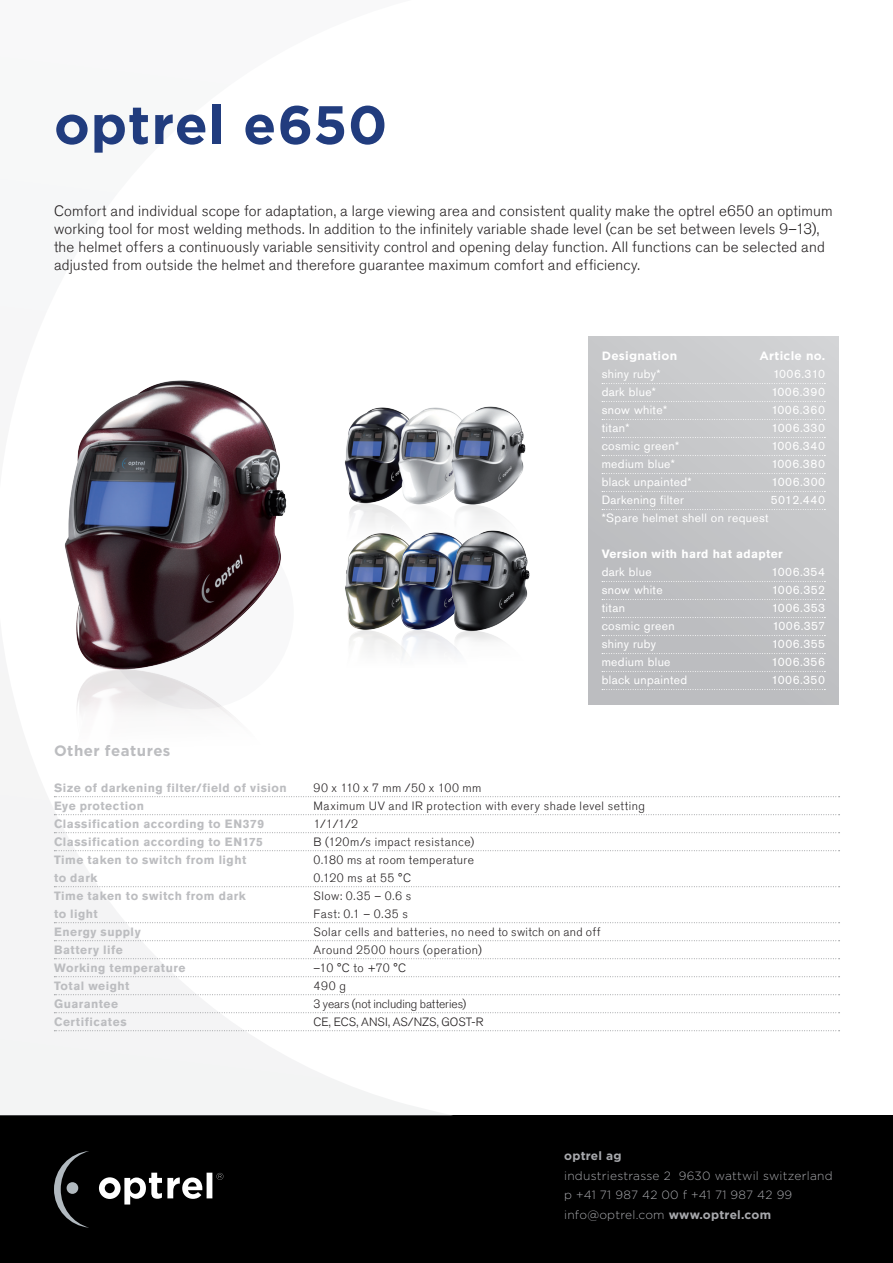
<style>
.page{position:relative;width:893px;height:1263px;background:#fff}
.page>*{position:absolute;margin:0;border:0;box-sizing:border-box;transform-origin:0 0}
.B_Haupttitel{font:700 54px "Gotham";letter-spacing:.015em;color:#213c7e}
.B_Lauftext{font:300 15px/18px "Akzidenz Grotesk Std";letter-spacing:.015em;color:#231f20}
.B_Zwischentitel{font:700 15px "Gotham";letter-spacing:.03em;color:#bcbdc0}
.t1{font:12px "Akzidenz Grotesk Std";letter-spacing:.03em;color:#fff}
.B_Tabelle_Eigenschaf{font:300 12px "Akzidenz Grotesk Std";letter-spacing:.04em;color:#231f20}
.B_Tabelle_Eigenschaf-2{font:700 12px "Akzidenz Grotesk Std";letter-spacing:.04em;color:#bcbdc0}
.t2{font:300 12px "Gotham";letter-spacing:.02em;color:#a8a9ad}
.t3{font:700 12px/18px "Akzidenz Grotesk Std";letter-spacing:.03em;color:#fff}
.B_Tabelle_Eigenschaf-3{font:300 12px "Akzidenz Grotesk Std";letter-spacing:-.005em;color:#231f20}
.B_Tabelle_Eigenschaf-4{font:300 12px "Akzidenz Grotesk Std";color:#231f20}
.t4{font:700 12px "Gotham";letter-spacing:.02em;color:#fff}
.t5{font:700 12px "Gotham";letter-spacing:.02em;color:#a8a9ad}
.s1{font-weight:400}
.s2{font-weight:700}
</style>
<div class="page">
<img style="left:454px;top:406px;width:72px;height:118px">
<img style="left:454px;top:530px;width:76px;height:124px">
<div style="left:0;top:1115px;width:893px;height:148px;background:#000"></div>
<svg style="left:0;top:407px;width:454px;height:708px"></svg>
<svg style="left:99px;top:1173px;width:124px;height:31px"></svg>
<svg style="left:54px;top:1151px;width:35px;height:76px"></svg>
<div style="left:67px;top:1182px;width:11px;height:12px;background:#b1b9bf;border-radius:50%"></div>
<svg style="left:54px;top:796px;width:786px;height:1px"></svg>
<svg style="left:54px;top:814px;width:786px;height:1px"></svg>
<svg style="left:54px;top:832px;width:786px;height:1px"></svg>
<svg style="left:54px;top:850px;width:786px;height:1px"></svg>
<svg style="left:54px;top:886px;width:786px;height:1px"></svg>
<svg style="left:54px;top:922px;width:786px;height:1px"></svg>
<svg style="left:54px;top:940px;width:786px;height:1px"></svg>
<svg style="left:54px;top:958px;width:786px;height:1px"></svg>
<svg style="left:54px;top:976px;width:786px;height:1px"></svg>
<svg style="left:54px;top:994px;width:786px;height:1px"></svg>
<svg style="left:54px;top:1012px;width:786px;height:1px"></svg>
<svg style="left:54px;top:1030px;width:786px;height:1px"></svg>
<img style="left:54px;top:380px;width:251px;height:377px">
<div style="left:588px;top:336px;width:251px;height:368px;background:#c3c4c7"></div>
<svg style="left:602px;top:383px;width:223px;height:1px"></svg>
<svg style="left:602px;top:401px;width:223px;height:1px"></svg>
<svg style="left:602px;top:419px;width:223px;height:1px"></svg>
<svg style="left:602px;top:437px;width:223px;height:1px"></svg>
<svg style="left:602px;top:455px;width:223px;height:1px"></svg>
<svg style="left:602px;top:473px;width:223px;height:1px"></svg>
<svg style="left:602px;top:491px;width:223px;height:1px"></svg>
<svg style="left:602px;top:509px;width:223px;height:1px"></svg>
<svg style="left:602px;top:581px;width:223px;height:1px"></svg>
<svg style="left:602px;top:599px;width:223px;height:1px"></svg>
<svg style="left:602px;top:617px;width:223px;height:1px"></svg>
<svg style="left:602px;top:635px;width:223px;height:1px"></svg>
<svg style="left:602px;top:653px;width:223px;height:1px"></svg>
<svg style="left:602px;top:671px;width:223px;height:1px"></svg>
<svg style="left:602px;top:689px;width:223px;height:1px"></svg>
<p class="B_Haupttitel" style="left:54px;top:89px;width:335px">optrel e650</p>
<p class="B_Lauftext" style="left:54px;top:202px;width:780px">Comfort and individual scope for adaptation, a large viewing area and consistent quality make the optrel e650 an optimum working tool for most welding methods. In addition to the infinitely variable shade level (can be set between levels 9–13), the helmet offers a continuously variable sensitivity control and opening delay function. All functions can be selected and adjusted from outside the helmet and therefore guarantee maximum comfort and efficiency.</p>
<p class="t4" style="left:602px;top:348px;width:77px">Designation</p>
<p class="t4" style="left:759px;top:348px;width:67px">Article no.</p>
<p class="t1" style="left:602px;top:367px;width:61px">shiny ruby*</p>
<p class="t1" style="left:773px;top:367px;width:54px">1006.310</p>
<p class="t1" style="left:602px;top:385px;width:56px">dark blue*</p>
<p class="t1" style="left:771px;top:385px;width:55px">1006.390</p>
<p class="t1" style="left:602px;top:403px;width:67px">snow white*</p>
<p class="t1" style="left:771px;top:403px;width:55px">1006.360</p>
<p class="t1" style="left:602px;top:421px;width:29px">titan*</p>
<p class="t1" style="left:772px;top:421px;width:55px">1006.330</p>
<p class="t1" style="left:602px;top:439px;width:79px">cosmic green*</p>
<p class="t1" style="left:771px;top:439px;width:55px">1006.340</p>
<p class="t1" style="left:602px;top:457px;width:75px">medium blue*</p>
<p class="t1" style="left:771px;top:457px;width:55px">1006.380</p>
<p class="t1" style="left:602px;top:475px;width:92px">black unpainted*</p>
<p class="t1" style="left:772px;top:475px;width:55px">1006.300</p>
<p class="t1" style="left:602px;top:493px;width:84px">Darkening filter</p>
<p class="t1" style="left:771px;top:493px;width:56px">5012.440</p>
<p class="t1" style="left:602px;top:511px;width:168px">*Spare helmet shell on request</p>
<p class="t3" style="left:602px;top:545px;width:182px">Version with hard hat adapter <span class="s1">dark blue</span></p>
<p class="t1" style="left:772px;top:565px;width:55px">1006.354</p>
<p class="t1" style="left:602px;top:583px;width:62px">snow white</p>
<p class="t1" style="left:772px;top:583px;width:55px">1006.352</p>
<p class="t1" style="left:602px;top:601px;width:25px">titan</p>
<p class="t1" style="left:772px;top:601px;width:55px">1006.353</p>
<p class="t1" style="left:602px;top:619px;width:74px">cosmic green</p>
<p class="t1" style="left:772px;top:619px;width:54px">1006.357</p>
<p class="t1" style="left:602px;top:637px;width:56px">shiny ruby</p>
<p class="t1" style="left:772px;top:637px;width:55px">1006.355</p>
<p class="t1" style="left:602px;top:655px;width:70px">medium blue</p>
<p class="t1" style="left:772px;top:655px;width:55px">1006.356</p>
<p class="t1" style="left:602px;top:673px;width:87px">black unpainted</p>
<p class="t1" style="left:772px;top:673px;width:55px">1006.350</p>
<p class="B_Zwischentitel" style="left:54px;top:741px;width:118px">Other features</p>
<p class="B_Tabelle_Eigenschaf-2" style="left:54px;top:781px;width:234px">Size of darkening filter/field of vision</p>
<p class="B_Tabelle_Eigenschaf" style="left:313px;top:781px;width:169px">90 x 110 x 7 mm /50 x 100 mm</p>
<p class="B_Tabelle_Eigenschaf-2" style="left:54px;top:799px;width:92px">Eye protection</p>
<p class="B_Tabelle_Eigenschaf" style="left:314px;top:799px;width:333px">Maximum UV and IR protection with every shade level setting</p>
<p class="B_Tabelle_Eigenschaf-2" style="left:54px;top:817px;width:212px">Classification according to EN379</p>
<p class="B_Tabelle_Eigenschaf" style="left:313px;top:817px;width:46px">1/1/1/2</p>
<p class="B_Tabelle_Eigenschaf-2" style="left:54px;top:835px;width:210px">Classification according to EN175</p>
<p class="B_Tabelle_Eigenschaf" style="left:314px;top:835px;width:162px">B (120m/s impact resistance)</p>
<p class="B_Tabelle_Eigenschaf-2" style="left:54px;top:853px;width:194px">Time taken to switch from light</p>
<p class="B_Tabelle_Eigenschaf" style="left:314px;top:853px;width:162px">0.180 ms at room temperature</p>
<p class="B_Tabelle_Eigenschaf-2" style="left:54px;top:871px;width:45px">to dark</p>
<p class="B_Tabelle_Eigenschaf" style="left:314px;top:871px;width:99px">0.120 ms at 55 °C</p>
<p class="B_Tabelle_Eigenschaf-2" style="left:54px;top:889px;width:193px">Time taken to switch from dark</p>
<p class="B_Tabelle_Eigenschaf" style="left:314px;top:889px;width:99px">Slow: 0.35 – 0.6 s</p>
<p class="B_Tabelle_Eigenschaf-2" style="left:54px;top:907px;width:45px">to light</p>
<p class="B_Tabelle_Eigenschaf" style="left:314px;top:907px;width:96px">Fast: 0.1 – 0.35 s</p>
<p class="B_Tabelle_Eigenschaf-2" style="left:54px;top:925px;width:88px">Energy supply</p>
<p class="B_Tabelle_Eigenschaf" style="left:314px;top:925px;width:288px">Solar cells and batteries, no need to switch on and off</p>
<p class="B_Tabelle_Eigenschaf-2" style="left:54px;top:943px;width:70px">Battery life</p>
<p class="B_Tabelle_Eigenschaf" style="left:313px;top:943px;width:170px">Around 2500 hours (operation)</p>
<p class="B_Tabelle_Eigenschaf-2" style="left:54px;top:961px;width:133px">Working temperature</p>
<p class="B_Tabelle_Eigenschaf" style="left:313px;top:961px;width:94px">–10 °C to +70 °C</p>
<p class="B_Tabelle_Eigenschaf-2" style="left:54px;top:979px;width:77px">Total weight</p>
<p class="B_Tabelle_Eigenschaf" style="left:314px;top:979px;width:34px">490 g</p>
<p class="B_Tabelle_Eigenschaf-2" style="left:54px;top:997px;width:66px">Guarantee</p>
<p class="B_Tabelle_Eigenschaf-3" style="left:314px;top:997px;width:154px">3 years (not including batteries)</p>
<p class="B_Tabelle_Eigenschaf-2" style="left:54px;top:1015px;width:74px">Certificates</p>
<p class="B_Tabelle_Eigenschaf-4" style="left:313px;top:1015px;width:171px">CE, ECS, ANSI, AS/NZS, GOST-R</p>
<p class="t5" style="left:564px;top:1148px;width:59px">optrel ag</p>
<p class="t2" style="left:564px;top:1168px;width:270px">industriestrasse 2 9630 wattwil switzerland</p>
<p class="t2" style="left:564px;top:1187px;width:230px">p +41 71 987 42 00 f +41 71 987 42 99</p>
<p class="t2" style="left:564px;top:1207px;width:208px">info@optrel.com <span class="s2">www.optrel.com</span></p>
</div>
